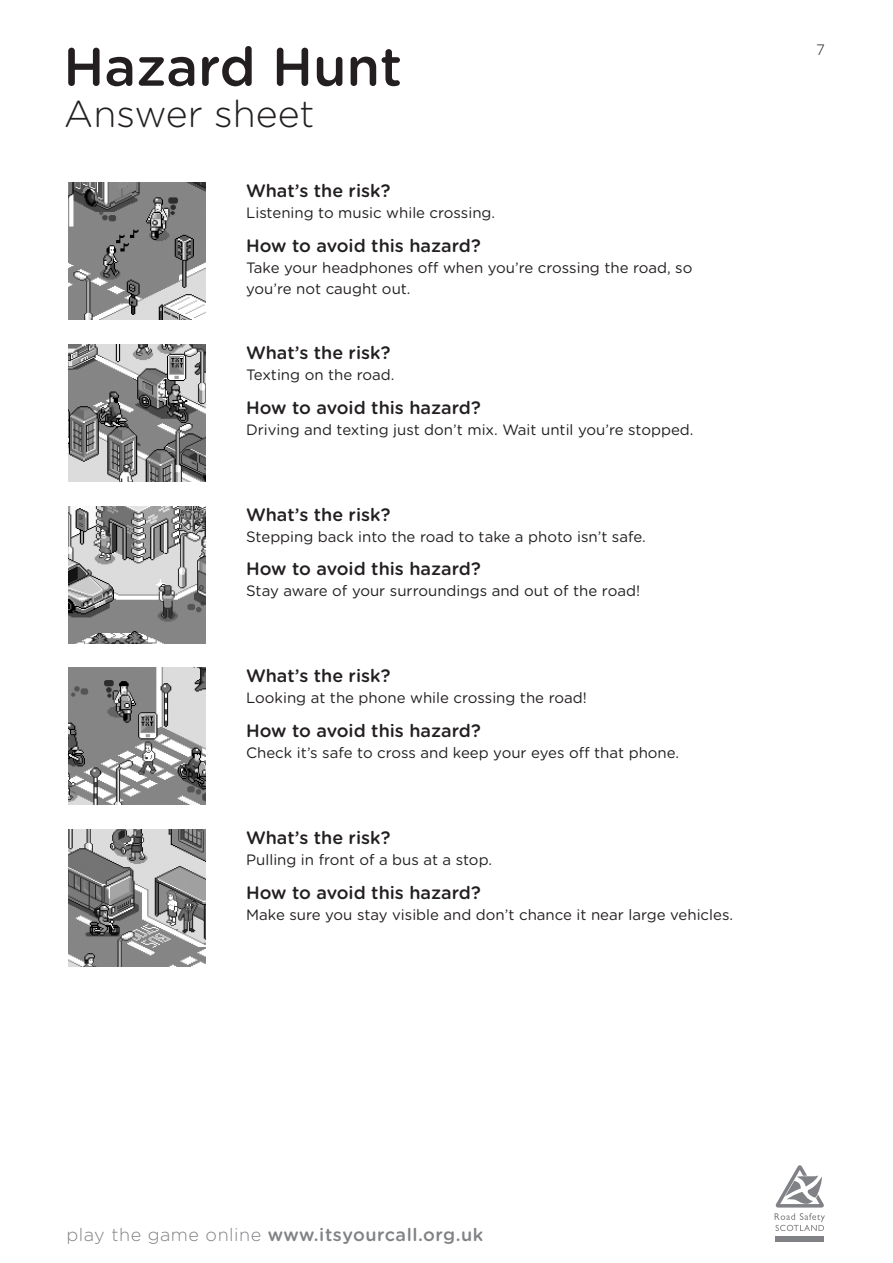
<style>
.page{position:relative;width:893px;height:1263px;background:#fff}
.page>*{position:absolute;margin:0;border:0;box-sizing:border-box;transform-origin:0 0}
.t1{font:500 54px "Gotham Rounded";color:#231f20}
.t2{font:300 37.5px "Gotham Rounded";color:#231f20}
.t3{font:500 18px "Gotham Rounded";color:#231f20}
.t4{font:500 18px "Gotham Rounded";letter-spacing:.03em;color:#808285}
.t5{font:15px/21px "Gotham Rounded";color:#231f20}
.t6{font:300 15px "Gotham Rounded";color:#231f20}
.s1{font-weight:300}
</style>
<div class="page">
<svg style="left:775px;top:1213px;width:50px;height:18px"></svg>
<hr style="left:775px;top:1236px;width:49px;height:1px;background:#808285">
<hr style="left:775px;top:1238px;width:49px;height:3px;background:#808285">
<svg style="left:775px;top:1165px;width:49px;height:42px"></svg>
<img style="left:68px;top:183px;width:137px;height:137px">
<img style="left:68px;top:344px;width:137px;height:138px">
<img style="left:68px;top:506px;width:137px;height:137px">
<img style="left:68px;top:668px;width:137px;height:137px">
<img style="left:68px;top:829px;width:137px;height:137px">
<p class="t1" style="left:63px;top:28px;width:340px">Hazard Hunt</p>
<p class="t2" style="left:64px;top:88px;width:252px">Answer sheet</p>
<p class="t3" style="left:246px;top:178px;width:146px">What’s the risk?</p>
<p class="t5" style="left:246px;top:202px;width:251px">Listening to music while crossing.</p>
<p class="t3" style="left:246px;top:233px;width:236px">How to avoid this hazard?</p>
<p class="t5" style="left:246px;top:257px;width:448px">Take your headphones off when you’re crossing the road, so you’re not caught out.</p>
<p class="t3" style="left:246px;top:340px;width:146px">What’s the risk?</p>
<p class="t5" style="left:246px;top:363px;width:150px">Texting on the road.</p>
<p class="t3" style="left:246px;top:394px;width:236px">How to avoid this hazard?</p>
<p class="t5" style="left:246px;top:418px;width:449px">Driving and texting just don’t mix. Wait until you’re stopped.</p>
<p class="t3" style="left:246px;top:501px;width:146px">What’s the risk?</p>
<p class="t5" style="left:246px;top:525px;width:401px">Stepping back into the road to take a photo isn’t safe.</p>
<p class="t3" style="left:246px;top:556px;width:236px">How to avoid this hazard?</p>
<p class="t5" style="left:246px;top:580px;width:395px">Stay aware of your surroundings and out of the road!</p>
<p class="t3" style="left:246px;top:663px;width:146px">What’s the risk?</p>
<p class="t5" style="left:246px;top:687px;width:342px">Looking at the phone while crossing the road!</p>
<p class="t3" style="left:246px;top:718px;width:236px">How to avoid this hazard?</p>
<p class="t5" style="left:246px;top:741px;width:435px">Check it’s safe to cross and keep your eyes off that phone.</p>
<p class="t3" style="left:246px;top:825px;width:146px">What’s the risk?</p>
<p class="t5" style="left:246px;top:848px;width:248px">Pulling in front of a bus at a stop.</p>
<p class="t3" style="left:246px;top:879px;width:236px">How to avoid this hazard?</p>
<p class="t5" style="left:246px;top:903px;width:488px">Make sure you stay visible and don’t chance it near large vehicles.</p>
<p class="t6" style="left:816px;top:39px;width:10px">7</p>
<p class="t4" style="left:66px;top:1222px;width:418px"><span class="s1">play the game online</span> www.itsyourcall.org.uk</p>
</div>
